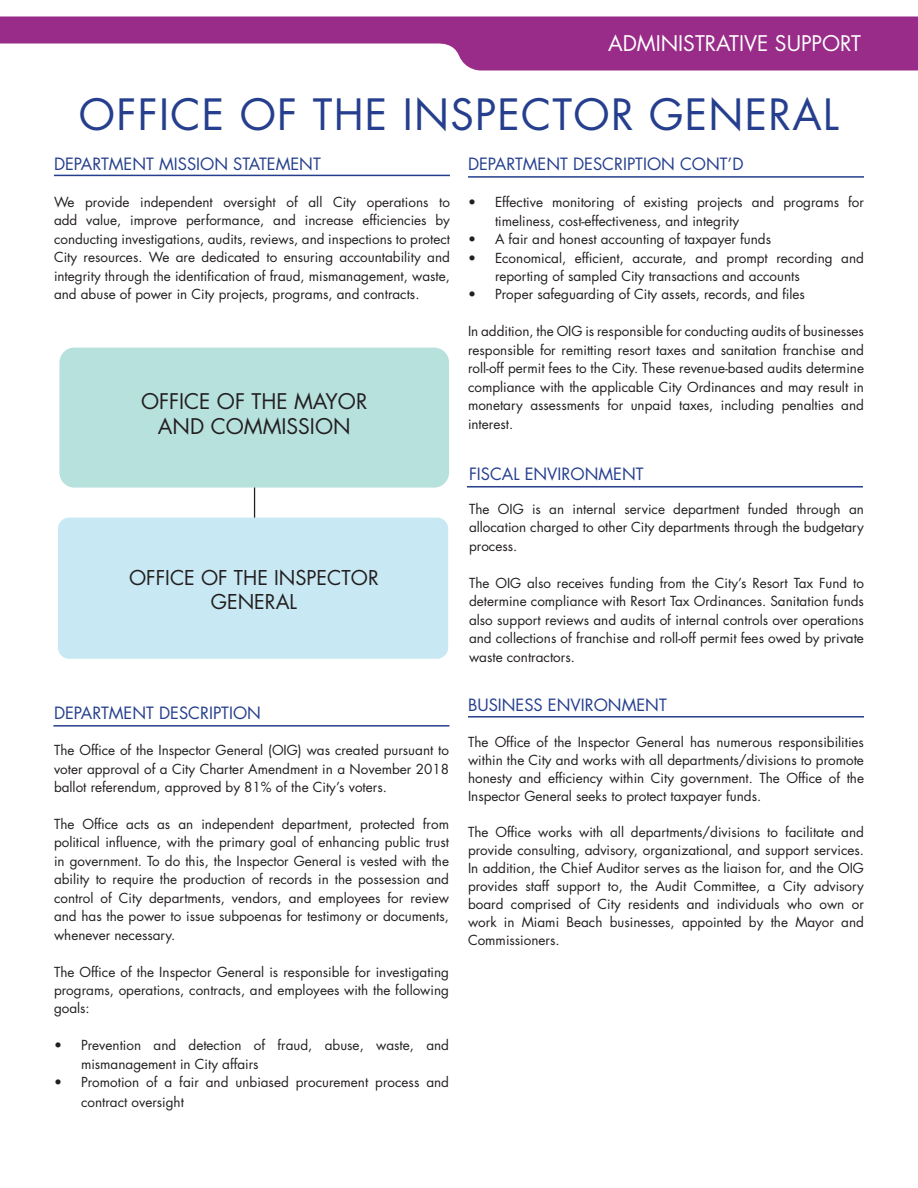
<style>
.page{position:relative;width:918px;height:1188px;background:#fff}
.page>*{position:absolute;margin:0;border:0;box-sizing:border-box;transform-origin:0 0}
.t1{font:42px "Futura Std";letter-spacing:.03em;color:#253f8e}
.Org_Chart_Box{font:21px/25.2px "Futura Std";color:#231f20;text-align:center}
.t2{font:21px "Futura Std";color:#fff}
.Org_Chart_Box-2{font:19.95px/23.9px "Futura Std";color:#231f20;text-align:center}
._3__Sub-Sub_Section{font:16.5px "Futura Std";color:#253f8e}
._5__Body_Text{font:16.5px "Futura Std";color:#253f8e}
._5__Body_Text-2{font:13.5px/18.5px "Futura Std";color:#231f20;text-align:justify}
._3__Sub-Sub_Section-2{font:13.5px/18.5px "Futura Std";color:#231f20;text-align:justify}
</style>
<div class="page">
<svg style="left:0;top:16px;width:918px;height:55px;fill:#992c89"></svg>
<hr style="left:54px;top:175px;width:396px;height:1px;background:#253f8e">
<hr style="left:53px;top:725px;width:396px;height:2px;background:#253f8e">
<hr style="left:254px;top:416px;width:1px;height:181px;background:#231f20">
<div style="left:59px;top:348px;width:390px;height:140px;background:#b7e1dd;border-radius:15px"></div>
<div style="left:58px;top:518px;width:390px;height:141px;background:#c8e9f3;border-radius:11px"></div>
<hr style="left:468px;top:176px;width:396px;height:2px;background:#253f8e">
<hr style="left:467px;top:486px;width:396px;height:2px;background:#253f8e">
<hr style="left:468px;top:716px;width:396px;height:2px;background:#253f8e">
<h2 class="t2" style="left:608px;top:30px;width:255px">ADMINISTRATIVE SUPPORT</h2>
<h1 class="t1" style="left:79px;top:87px;width:762px">OFFICE OF THE INSPECTOR GENERAL</h1>
<p class="_3__Sub-Sub_Section" style="left:54px;top:154px;width:268px">DEPARTMENT MISSION STATEMENT</p>
<p class="_5__Body_Text-2" style="left:54px;top:193px;width:398px">We provide independent oversight of all City operations to add value, improve performance, and increase efficiencies by conducting investigations, audits, reviews, and inspections to protect City resources. We are dedicated to ensuring accountability and integrity through the identification of fraud, mismanagement, waste, and abuse of power in City projects, programs, and contracts.</p>
<p class="Org_Chart_Box" style="left:141px;top:389px;width:228px">OFFICE OF THE MAYOR<br>AND COMMISSION</p>
<p class="Org_Chart_Box-2" style="left:129px;top:566px;width:251px">OFFICE OF THE INSPECTOR<br>GENERAL</p>
<p class="_3__Sub-Sub_Section" style="left:54px;top:702px;width:208px">DEPARTMENT DESCRIPTION</p>
<p class="_5__Body_Text-2" style="left:54px;top:741px;width:397px">The Office of the Inspector General (OIG) was created pursuant to voter approval of a City Charter Amendment in a November 2018 ballot referendum, approved by 81% of the City’s voters.</p>
<p class="_5__Body_Text-2" style="left:54px;top:815px;width:397px">The Office acts as an independent department, protected from political influence, with the primary goal of enhancing public trust in government. To do this, the Inspector General is vested with the ability to require the production of records in the possession and control of City departments, vendors, and employees for review and has the power to issue subpoenas for testimony or documents, whenever necessary.</p>
<p class="_5__Body_Text-2" style="left:54px;top:963px;width:397px">The Office of the Inspector General is responsible for investigating programs, operations, contracts, and employees with the following goals:</p>
<p class="_5__Body_Text-2" style="left:81px;top:1036px;width:370px;text-indent:-27px">• Prevention and detection of fraud, abuse, waste, and mismanagement in City affairs</p>
<p class="_5__Body_Text-2" style="left:81px;top:1073px;width:370px;line-height:19.8px;text-indent:-27px">• Promotion of a fair and unbiased procurement process and contract oversight</p>
<p class="_5__Body_Text" style="left:468px;top:154px;width:277px">DEPARTMENT DESCRIPTION CONT’D</p>
<p class="_5__Body_Text-2" style="left:495px;top:193px;width:371px;text-indent:-27px">• Effective monitoring of existing projects and programs for timeliness, cost-effectiveness, and integrity</p>
<p class="_5__Body_Text-2" style="left:468px;top:230px;width:305px">• A fair and honest accounting of taxpayer funds</p>
<p class="_5__Body_Text-2" style="left:495px;top:248px;width:371px;text-indent:-27px">• Economical, efficient, accurate, and prompt recording and reporting of sampled City transactions and accounts</p>
<p class="_5__Body_Text-2" style="left:468px;top:285px;width:338px">• Proper safeguarding of City assets, records, and fi les</p>
<p class="_5__Body_Text-2" style="left:468px;top:322px;width:398px">In addition, the OIG is responsible for conducting audits of businesses responsible for remitting resort taxes and sanitation franchise and roll-off permit fees to the City. These revenue-based audits determine compliance with the applicable City Ordinances and may result in monetary assessments for unpaid taxes, including penalties and interest.</p>
<p class="_3__Sub-Sub_Section" style="left:469px;top:464px;width:176px">FISCAL ENVIRONMENT</p>
<p class="_3__Sub-Sub_Section-2" style="left:469px;top:500px;width:396px">The OIG is an internal service department funded through an allocation charged to other City departments through the budgetary process.</p>
<p class="_3__Sub-Sub_Section-2" style="left:469px;top:574px;width:396px">The OIG also receives funding from the City’s Resort Tax Fund to determine compliance with Resort Tax Ordinances. Sanitation funds also support reviews and audits of internal controls over operations and collections of franchise and roll-off permit fees owed by private waste contractors.</p>
<p class="_3__Sub-Sub_Section" style="left:468px;top:694px;width:200px">BUSINESS ENVIRONMENT</p>
<p class="_5__Body_Text-2" style="left:468px;top:733px;width:398px;line-height:18px">The Office of the Inspector General has numerous responsibilities within the City and works with all departments/divisions to promote honesty and efficiency within City government. The Office of the Inspector General seeks to protect taxpayer funds.</p>
<p class="_5__Body_Text-2" style="left:468px;top:823px;width:398px;line-height:18px">The Office works with all departments/divisions to facilitate and provide consulting, advisory, organizational, and support services.<br>In addition, the Chief Auditor serves as the liaison for, and the OIG provides staff support to, the Audit Committee, a City advisory board comprised of City residents and individuals who own or work in Miami Beach businesses, appointed by the Mayor and Commissioners.</p>
</div>
